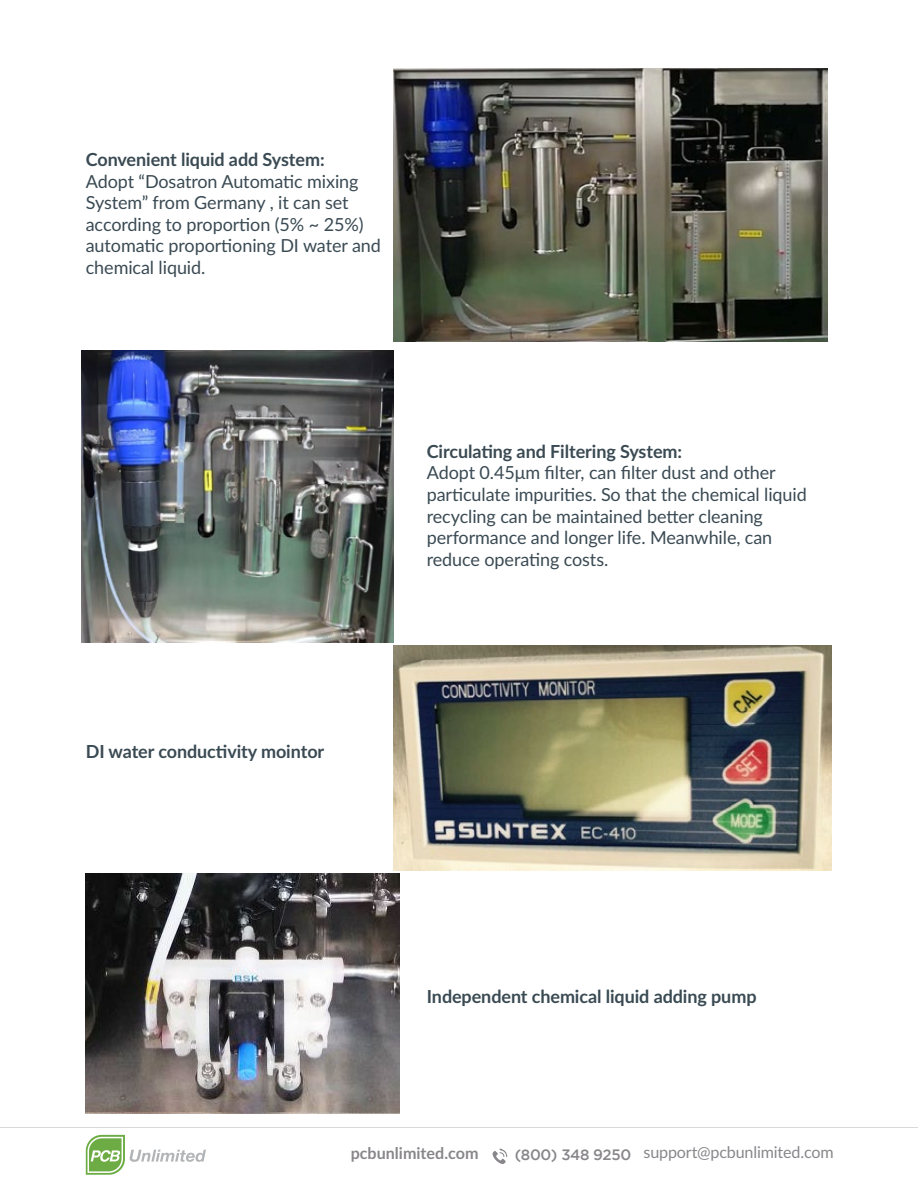
<style>
.page{position:relative;width:918px;height:1188px;background:#fff}
.page>*{position:absolute;margin:0;border:0;box-sizing:border-box;transform-origin:0 0}
.t1{font:18px/21.6px "Lato";letter-spacing:-.005em;color:#3a4a53}
.t2{font:700 18px "Lato";letter-spacing:-.005em;color:#3a4a53}
.t3{font:16.05px "Lato";letter-spacing:-.01em;color:#88868a}
.t4{font:700 16.05px "Lato";color:#88868a}
</style>
<div class="page">
<svg style="left:86px;top:1135px;width:120px;height:40px"></svg>
<hr style="left:0;top:1127px;width:918px;height:1px;background:#d8d9dd">
<svg style="left:493px;top:1148px;width:14px;height:16px"></svg>
<img style="left:393px;top:68px;width:435px;height:274px">
<img style="left:82px;top:350px;width:311px;height:292px">
<img style="left:393px;top:645px;width:438px;height:225px">
<img style="left:86px;top:873px;width:313px;height:240px">
<p class="t2" style="left:86px;top:146px;width:240px">Convenient liquid add System:</p>
<p class="t1" style="left:86px;top:170px;width:297px">Adopt “Dosatron Automatic mixing<br>System” from Germany , it can set according to proportion (5% ~ 25%) automatic proportioning DI water and chemical liquid.</p>
<p class="t2" style="left:427px;top:438px;width:257px">Circulating and Filtering System:</p>
<p class="t1" style="left:427px;top:461px;width:382px">Adopt 0.45μm filter, can filter dust and other particulate impurities. So that the chemical liquid recycling can be maintained better cleaning performance and longer life. Meanwhile, can reduce operating costs.</p>
<p class="t2" style="left:86px;top:738px;width:240px">DI water conductivity mointor</p>
<p class="t2" style="left:427px;top:983px;width:331px">Independent chemical liquid adding pump</p>
<p class="t4" style="left:351px;top:1142px;width:129px">pcbunlimited.com</p>
<p class="t3" style="left:515px;top:1141px;width:320px"><sub>(800)</sub> <sub>348</sub> <sub>9250</sub> support@pcbunlimited.com</p>
</div>
